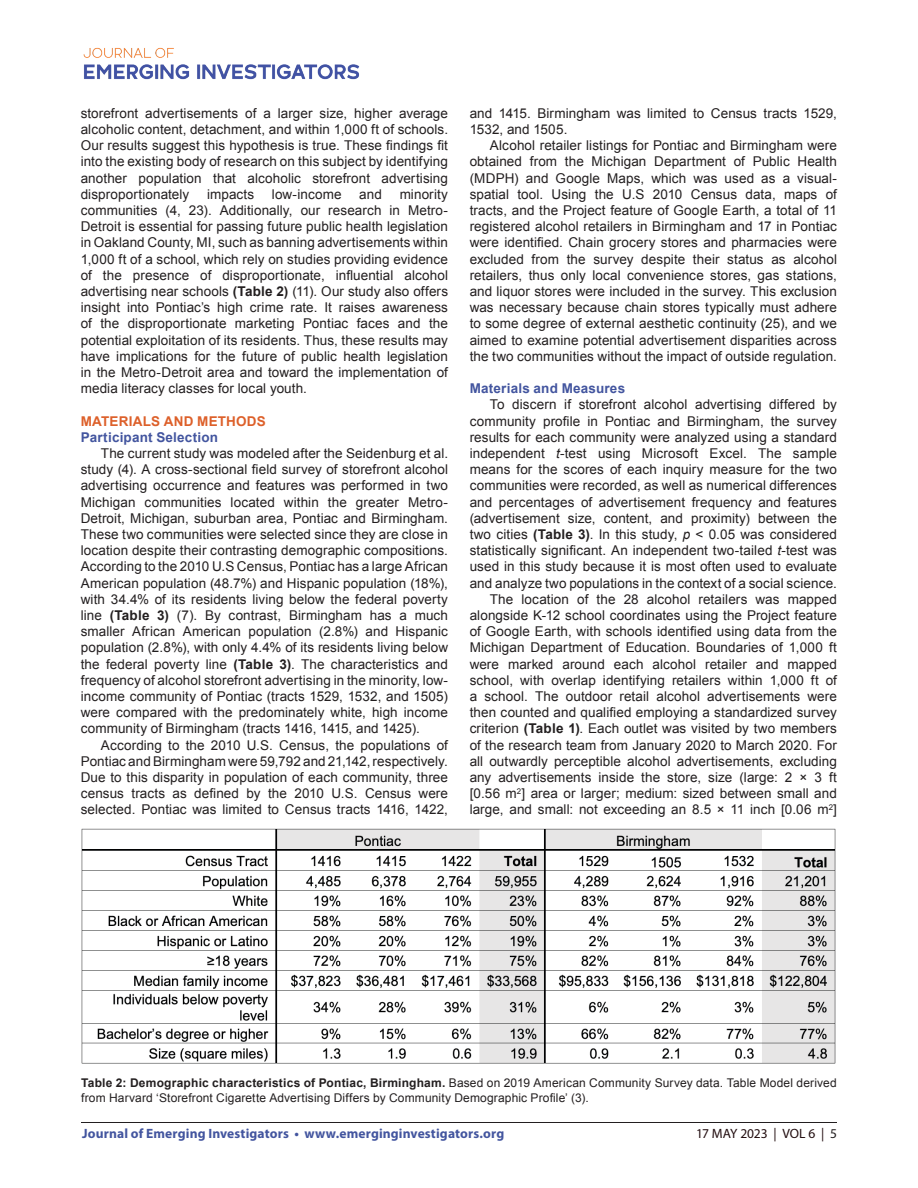
<style>
.page{position:relative;width:918px;height:1188px;background:#fff}
.page>*{position:absolute;margin:0;border:0;box-sizing:border-box;transform-origin:0 0}
.t1{font:13.5px/16.2px "Arial";letter-spacing:.005em;color:#231f20;text-align:justify}
.t2{font:700 13.5px "Myriad Pro";letter-spacing:.01em;color:#43559f}
.t3{font:700 13.5px "Arial";letter-spacing:.015em;color:#43559f}
.t4{font:700 13.5px "Arial";letter-spacing:.015em;color:#dd602a}
.t5{font:13.5px "Myriad Pro";letter-spacing:-.01em;color:#230e10}
.t6{font:12px/14.4px "Arial";letter-spacing:.01em;color:#231f20}
.s1{font-weight:700}
.s2{font-style:italic}
.s3{color:#231f20}
</style>
<div class="page">
<hr style="left:81px;top:1122px;width:756px;height:1px;background:#231f20">
<img style="left:83px;top:47px;width:277px;height:33px">
<img style="left:81px;top:828px;width:755px;height:236px">
<p class="t1" style="left:81px;top:105px;width:369px">storefront advertisements of a larger size, higher average alcoholic content, detachment, and within 1,000 ft of schools.<br>Our results suggest this hypothesis is true. These findings fit into the existing body of research on this subject by identifying another population that alcoholic storefront advertising disproportionately</p>
<p class="t1" style="left:81px;top:186px;width:369px;text-indent:319px">minority communities (4, 23). Additionally, our research in Metro-Detroit is essential for passing future public health legislation in Oakland County, MI, such as banning advertisements within 1,000 ft of a school, which rely on studies providing evidence of the presence of disproportionate, influential alcohol advertising near schools <span class="s1">(Table 2)</span> (11). Our study also offers insight into Pontiac’s high crime rate. It raises awareness of the disproportionate marketing Pontiac faces and the potential exploitation of its residents. Thus, these results may have implications for the future of public health legislation in the Metro-Detroit area and toward the implementation of media literacy classes for local youth.</p>
<p class="t4" style="left:81px;top:412px;width:186px">MATERIALS AND METHODS</p>
<p class="t3" style="left:81px;top:428px;width:139px">Participant Selection</p>
<p class="t1" style="left:81px;top:445px;width:369px;text-indent:20px">The current study was modeled after the Seidenburg et al. study (4). A cross-sectional field survey of storefront alcohol advertising occurrence and features was performed in two Michigan communities located within the greater Metro-Detroit, Michigan, suburban area, Pontiac and Birmingham.<br>These two communities were selected since they are close in location despite their contrasting demographic compositions.<br>According to the 2010 U.S Census, Pontiac has a large African American population (48.7%) and Hispanic population (18%), with 34.4% of its residents living below the federal poverty line <span class="s1">(Table 3)</span> (7). By contrast, Birmingham has a much smaller African American population (2.8%) and Hispanic population (2.8%), with only 4.4% of its residents living below the federal poverty line <span class="s1">(Table 3)</span>. The characteristics and frequency of alcohol storefront advertising in the minority, low&shy;income community of Pontiac (tracts 1529, 1532, and 1505) were compared with the predominately white, high income community of Birmingham (tracts 1416, 1415, and 1425).</p>
<p class="t1" style="left:81px;top:737px;width:369px;text-indent:20px">According to the 2010 U.S. Census, the populations of Pontiac and Birmingham were 59,792 and 21,142, respectively.<br>Due to this disparity in population of each community, three census tracts as defined by the 2010 U.S. Census were selected. Pontiac was limited to Census tracts 1416, 1422,</p>
<p class="t1" style="left:207px;top:186px;width:49px">impacts</p>
<p class="t1" style="left:272px;top:186px;width:71px">low-income</p>
<p class="t1" style="left:359px;top:186px;width:24px">and</p>
<p class="t1" style="left:470px;top:105px;width:369px">and 1415. Birmingham was limited to Census tracts 1529,<br>1532, and 1505.</p>
<p class="t1" style="left:470px;top:138px;width:369px;text-indent:20px">Alcohol retailer listings for Pontiac and Birmingham were obtained from the Michigan Department of Public Health (MDPH) and Google Maps, which was used as a visual&shy;spatial tool. Using the U.S 2010 Census data, maps of tracts, and the Project feature of Google Earth, a total of 11 registered alcohol retailers in Birmingham and 17 in Pontiac were identified. Chain grocery stores and pharmacies were excluded from the survey despite their status as alcohol retailers, thus only local convenience stores, gas stations, and liquor stores were included in the survey. This exclusion was necessary because chain stores typically must adhere to some degree of external aesthetic continuity (25), and we aimed to examine potential advertisement disparities across the two communities without the impact of outside regulation.</p>
<p class="t3" style="left:470px;top:380px;width:157px">Materials and Measures</p>
<p class="t1" style="left:470px;top:397px;width:369px;text-indent:20px">To discern if storefront alcohol advertising differed by community profile in Pontiac and Birmingham, the survey results for each community were analyzed using a standard independent <span class="s2">t</span>-test using Microsoft Excel. The sample means for the scores of each inquiry measure for the two communities were recorded, as well as numerical differences and percentages of advertisement frequency and features (advertisement size, content, and proximity) between the two cities <span class="s1">(Table 3)</span>. In this study, <span class="s2">p</span> &lt; 0.05 was considered statistically significant. An independent two-tailed <span class="s2">t</span>-test was used in this study because it is most often used to evaluate and analyze two populations in the context of a social science.</p>
<p class="t1" style="left:470px;top:591px;width:369px;text-indent:20px">The location of the 28 alcohol retailers was mapped alongside K-12 school coordinates using the Project feature of Google Earth, with schools identified using data from the Michigan Department of Education. Boundaries of 1,000 ft were marked around each alcohol retailer and mapped school, with overlap identifying retailers within 1,000 ft of a school. The outdoor retail alcohol advertisements were then counted and qualified employing a standardized survey criterion <span class="s1">(Table 1)</span>. Each outlet was visited by two members of the research team from January 2020 to March 2020. For all outwardly perceptible alcohol advertisements, excluding any advertisements inside the store, size (large: 2 × 3 ft [0.56 m<sup>2</sup>] area or larger; medium: sized between small and large, and small: not exceeding an 8.5 × 11 inch [0.06 m<sup>2</sup>]</p>
<p class="t6" style="left:81px;top:1076px;width:757px"><span class="s1">Table 2: Demographic characteristics of Pontiac, Birmingham.</span> Based on 2019 American Community Survey data. Table Model derived from Harvard ‘Storefront Cigarette Advertising Differs by Community Demographic Profile’ (3).</p>
<p class="t2" style="left:82px;top:1125px;width:424px">Journal of Emerging Investigators • www.emerginginvestigators.org</p>
<p class="t5" style="left:696px;top:1125px;width:142px">17 MAY 2023 | VOL 6 | <span class="s3">5</span></p>
</div>
